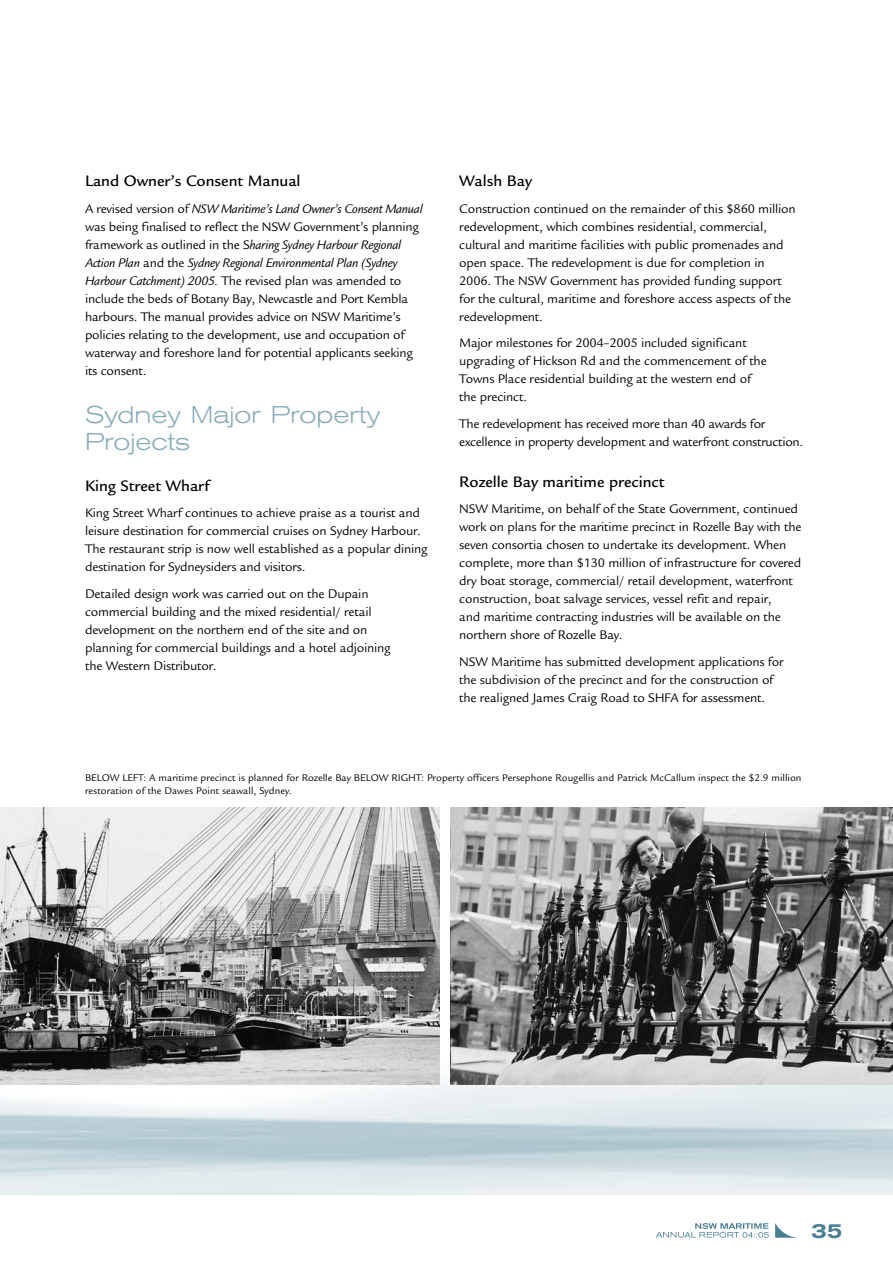
<style>
.page{position:relative;width:893px;height:1263px;background:#fff}
.page>*{position:absolute;margin:0;border:0;box-sizing:border-box;transform-origin:0 0}
.t1{font:300 expanded 24px/27px "Akzidenz Grotesk BE";color:#89abb9}
.t2{font:500 expanded 21px "Akzidenz Grotesk BE";color:#497e93}
.t3{font:500 16.5px "Legacy Sans";color:#000}
.t4{font:13.5px/18px "Legacy Sans";letter-spacing:-.015em;color:#000}
.t5{font:10.5px/13.5px "Legacy Sans";color:#000}
.s1{font-style:italic}
</style>
<div class="page">
<img style="left:0;top:952px;width:893px;height:242px">
<svg style="left:775px;top:1223px;width:23px;height:15px"></svg>
<svg style="left:656px;top:1223px;width:113px;height:15px"></svg>
<img style="left:0;top:808px;width:439px;height:276px">
<img style="left:451px;top:808px;width:442px;height:276px">
<p class="t3" style="left:85px;top:172px;width:217px">Land Owner’s Consent Manual</p>
<p class="t4" style="left:85px;top:200px;width:339px">A revised version of <span class="s1">NSW Maritime’s Land Owner’s Consent Manual </span>was being finalised to reflect the NSW Government’s planning framework as outlined in the S<span class="s1">haring Sydney Harbour Regional Action Plan</span> and the <span class="s1">Sydney Regional Environmental Plan (Sydney Harbour Catchment) 2005.</span> The revised plan was amended to include the beds of Botany Bay, Newcastle and Port Kembla harbours. The manual provides advice on NSW Maritime’s policies relating to the development, use and occupation of waterway and foreshore land for potential applicants seeking its consent.</p>
<h1 class="t1" style="left:85px;top:402px;width:297px">Sydney Major Property<br>Projects</h1>
<p class="t3" style="left:85px;top:476px;width:126px">King Street Wharf</p>
<p class="t4" style="left:85px;top:504px;width:344px">King Street Wharf continues to achieve praise as a tourist and leisure destination for commercial cruises on Sydney Harbour.<br>The restaurant strip is now well established as a popular dining destination for Sydneysiders and visitors.</p>
<p class="t4" style="left:85px;top:585px;width:307px">Detailed design work was carried out on the Dupain commercial building and the mixed residential/ retail development on the northern end of the site and on planning for commercial buildings and a hotel adjoining the Western Distributor.</p>
<p class="t3" style="left:459px;top:172px;width:74px">Walsh Bay</p>
<p class="t4" style="left:459px;top:200px;width:338px">Construction continued on the remainder of this $860 million redevelopment, which combines residential, commercial, cultural and maritime facilities with public promenades and open space. The redevelopment is due for completion in 2006. The NSW Government has provided funding support for the cultural, maritime and foreshore access aspects of the redevelopment.</p>
<p class="t4" style="left:459px;top:334px;width:309px">Major milestones for 2004–2005 included significant upgrading of Hickson Rd and the commencement of the Towns Place residential building at the western end of the precinct.</p>
<p class="t4" style="left:459px;top:415px;width:345px">The redevelopment has received more than 40 awards for excellence in property development and waterfront construction.</p>
<p class="t3" style="left:459px;top:472px;width:207px">Rozelle Bay maritime precinct</p>
<p class="t4" style="left:459px;top:500px;width:344px">NSW Maritime, on behalf of the State Government, continued work on plans for the maritime precinct in Rozelle Bay with the seven consortia chosen to undertake its development. When complete, more than $130 million of infrastructure for covered dry boat storage, commercial/ retail development, waterfront construction, boat salvage services, vessel refit and repair,<br>and maritime contracting industries will be available on the northern shore of Rozelle Bay.</p>
<p class="t4" style="left:459px;top:653px;width:326px">NSW Maritime has submitted development applications for the subdivision of the precinct and for the construction of the realigned James Craig Road to SHFA for assessment.</p>
<p class="t5" style="left:85px;top:771px;width:718px">BELOW LEFT: A maritime precinct is planned for Rozelle Bay BELOW RIGHT: Property officers Persephone Rougellis and Patrick McCallum inspect the $2.9 million restoration of the Dawes Point seawall, Sydney.</p>
<h2 class="t2" style="left:811px;top:1218px;width:16px">35</h2>
</div>
